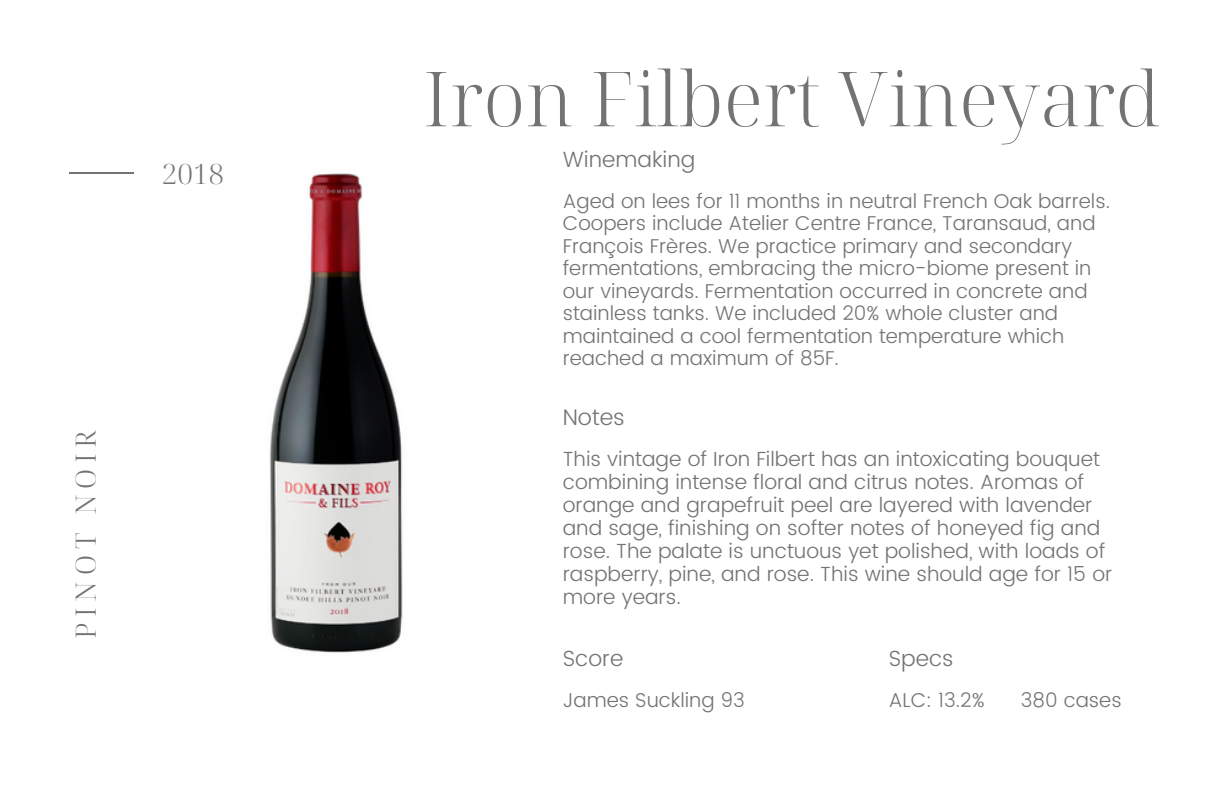
<style>
.page{position:relative;width:1224px;height:792px;background:#fff}
.page>*{position:absolute;margin:0;border:0;box-sizing:border-box;transform-origin:0 0}
.t1{font:300 76px "Noto Serif Display";color:#737373}
.t2{font:300 28px "Noto Serif Display";letter-spacing:.2em;color:#737373}
.t3{font:300 22.4px "Poppins";color:#737373}
.t4{font:300 22px "Poppins";color:#737373}
.t5{font:300 20.4px/23px "Poppins";color:#737373}
.t6{font:300 20px/22.4px "Poppins";color:#737373}
</style>
<div class="page">
<hr style="left:69px;top:173px;width:64px;height:1px;background:#737373">
<img style="left:269px;top:173px;width:134px;height:480px">
<p class="t2" style="left:162px;top:154px;width:64px">2018</p>
<p class="t2" style="left:66px;top:639px;width:210px;rotate:-90deg">PINOT NOIR</p>
<p class="t1" style="left:423px;top:45px;width:739px">Iron Filbert Vineyard</p>
<p class="t4" style="left:563px;top:146px;width:134px">Winemaking</p>
<p class="t6" style="left:563px;top:189px;width:549px">Aged on lees for 11 months in neutral French Oak barrels.<br>Coopers include Atelier Centre France, Taransaud, and<br>François Frères. We practice primary and secondary</p>
<p class="t6" style="left:563px;top:257px;width:530px">fermentations, embracing the micro-biome present in our vineyards. Fermentation occurred in concrete and stainless tanks. We included 20% whole cluster and</p>
<p class="t6" style="left:563px;top:324px;width:503px">maintained a cool fermentation temperature which reached a maximum of 85F.</p>
<p class="t3" style="left:563px;top:404px;width:64px">Notes</p>
<p class="t5" style="left:563px;top:448px;width:544px">This vintage of Iron Filbert has an intoxicating bouquet combining intense floral and citrus notes. Aromas of orange and grapefruit peel are layered with lavender and sage, finishing on softer notes of honeyed fig and rose. The palate is unctuous yet polished, with loads of</p>
<p class="t5" style="left:563px;top:563px;width:551px">raspberry, pine, and rose. This wine should age for 15 or more years.</p>
<p class="t4" style="left:563px;top:646px;width:62px">Score</p>
<p class="t6" style="left:563px;top:689px;width:184px">James Suckling 93</p>
<p class="t4" style="left:889px;top:646px;width:66px">Specs</p>
<p class="t6" style="left:889px;top:689px;width:98px">ALC: 13.2%</p>
<p class="t6" style="left:1021px;top:689px;width:102px">380 cases</p>
</div>
